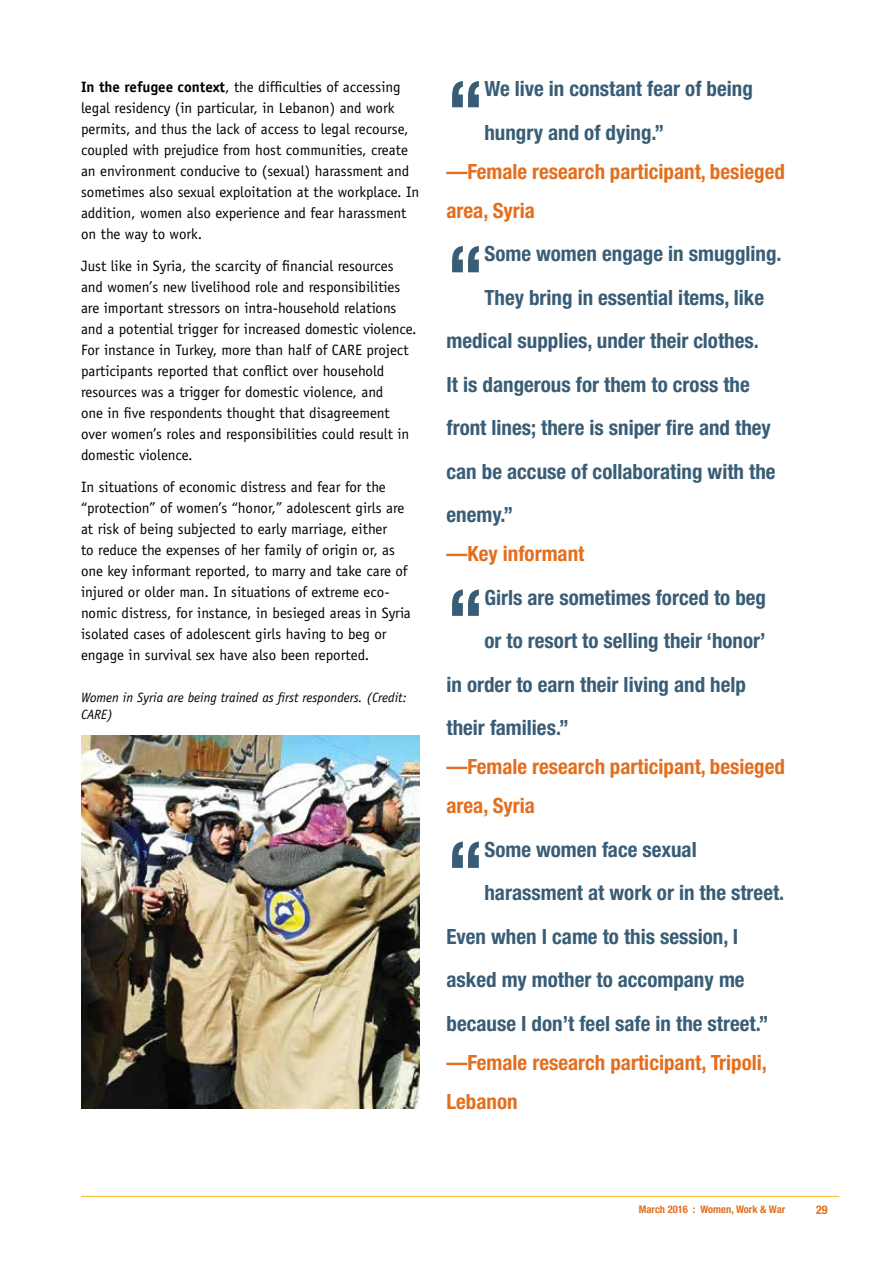
<style>
.page{position:relative;width:893px;height:1263px;background:#fff}
.page>*{position:absolute;margin:0;border:0;box-sizing:border-box;transform-origin:0 0}
.t1{font:700 condensed 81.9px "Helvetica Neue LT Std";color:#395d76}
.t2{font:700 condensed 21px/43.5px "Helvetica Neue LT Std";color:#395d76}
.t3{font:700 condensed 21px/39px "Helvetica Neue LT Std";color:#e36f1e}
.t4{font:15px/21px "Officina Sans Std";color:#000}
.t5{font:italic 13.5px/16.2px "Officina Sans Std";color:#000}
.t6{font:700 condensed 12px "Helvetica Neue LT Std";color:#e36f1e}
.t7{font:700 condensed 10.5px "Helvetica Neue LT Std";color:#e36f1e}
.s1{font-weight:700}
</style>
<div class="page">
<hr style="left:81px;top:1196px;width:758px;height:1px;background:#fdb924">
<img style="left:81px;top:735px;width:338px;height:374px">
<p class="t4" style="left:81px;top:76px;width:340px"><span class="s1">In the refugee context</span>, the difficulties of accessing legal residency (in particular, in Lebanon) and work permits, and thus the lack of access to legal recourse, coupled with prejudice from host communities, create an environment conducive to (sexual) harassment and sometimes also sexual exploitation at the workplace. In addition, women also experience and fear harassment on the way to work.</p>
<p class="t4" style="left:81px;top:255px;width:337px">Just like in Syria, the scarcity of financial resources and women’s new livelihood role and responsibilities are important stressors on intra-household relations and a potential trigger for increased domestic violence.<br>For instance in Turkey, more than half of CARE project participants reported that conflict over household resources was a trigger for domestic violence, and<br>one in five respondents thought that disagreement over women’s roles and responsibilities could result in domestic violence.</p>
<p class="t4" style="left:81px;top:476px;width:331px">In situations of economic distress and fear for the “protection” of women’s “honor,” adolescent girls are at risk of being subjected to early marriage, either<br>to reduce the expenses of her family of origin or, as one key informant reported, to marry and take care of injured or older man. In situations of extreme eco&shy;nomic distress, for instance, in besieged areas in Syria isolated cases of adolescent girls having to beg or engage in survival sex have also been reported.</p>
<p class="t5" style="left:81px;top:690px;width:327px">Women in Syria are being trained as first responders. (Credit:<br>CARE)</p>
<h1 class="t1" style="left:446px;top:61px;width:39px">“</h1>
<h2 class="t2" style="left:484px;top:67px;width:270px">We live in constant fear of being hungry and of dying.”</h2>
<h2 class="t3" style="left:446px;top:151px;width:340px">—Female research participant, besieged area, Syria</h2>
<h1 class="t1" style="left:446px;top:226px;width:39px">“</h1>
<h2 class="t2" style="left:484px;top:232px;width:299px">Some women engage in smuggling.</h2>
<h2 class="t2" style="left:484px;top:275px;width:281px">They bring in essential items, like</h2>
<h2 class="t2" style="left:446px;top:318px;width:314px">medical supplies, under their clothes.</h2>
<h2 class="t2" style="left:446px;top:362px;width:305px">It is dangerous for them to cross the</h2>
<h2 class="t2" style="left:446px;top:405px;width:326px">front lines; there is sniper fire and they</h2>
<h2 class="t2" style="left:446px;top:449px;width:331px">can be accuse of collaborating with the</h2>
<h2 class="t2" style="left:446px;top:492px;width:68px">enemy.”</h2>
<h2 class="t3" style="left:446px;top:534px;width:139px">—Key informant</h2>
<h1 class="t1" style="left:446px;top:569px;width:39px">“</h1>
<h2 class="t2" style="left:484px;top:575px;width:283px">Girls are sometimes forced to beg</h2>
<h2 class="t2" style="left:484px;top:618px;width:283px">or to resort to selling their ‘honor’</h2>
<h2 class="t2" style="left:446px;top:662px;width:301px">in order to earn their living and help</h2>
<h2 class="t2" style="left:446px;top:705px;width:124px">their families.”</h2>
<h2 class="t3" style="left:446px;top:747px;width:340px">—Female research participant, besieged area, Syria</h2>
<h1 class="t1" style="left:446px;top:821px;width:39px">“</h1>
<h2 class="t2" style="left:484px;top:827px;width:214px">Some women face sexual</h2>
<h2 class="t2" style="left:484px;top:870px;width:301px">harassment at work or in the street.</h2>
<h2 class="t2" style="left:446px;top:914px;width:293px">Even when I came to this session, I</h2>
<h2 class="t2" style="left:446px;top:957px;width:300px">asked my mother to accompany me</h2>
<h2 class="t2" style="left:446px;top:1001px;width:324px">because I don’t feel safe in the street.”</h2>
<h2 class="t3" style="left:446px;top:1042px;width:322px">—Female research participant, Tripoli,<br>Lebanon</h2>
<p class="t7" style="left:639px;top:1202px;width:148px">March 2016 : Women, Work &amp; War</p>
<p class="t6" style="left:816px;top:1202px;width:13px">29</p>
</div>
